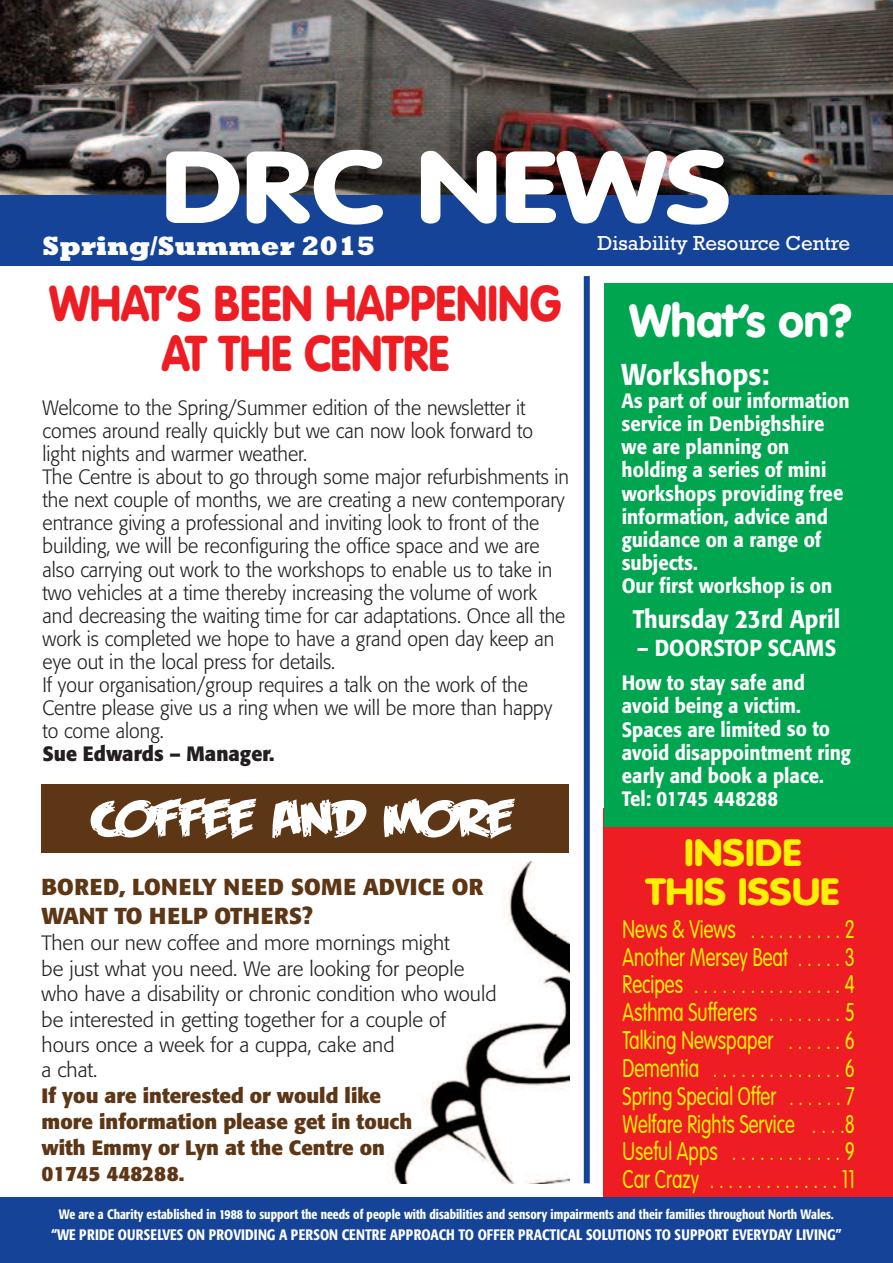
<style>
.page{position:relative;width:893px;height:1263px;background:#fff}
.page>*{position:absolute;margin:0;border:0;box-sizing:border-box;transform-origin:0 0}
.t1{font:900 100.5px "VAG Rounded";color:#fff;scale:1.2 1}
.t2{font:52.5px "Feastof Flesh BB";color:#fff;scale:1.25 1}
.t3{font:900 49.5px/49.5px "VAG Rounded";color:#ee1d23;text-align:center;scale:.9 1}
.t4{font:900 45.75px "VAG Rounded";color:#fff}
.t5{font:900 37.5px/39px "VAG Rounded";color:#fff101;text-align:center;scale:1.1 1}
.t6{font:500 29.7px "Formata";color:#fff;scale:.9 1}
.t7{font:800 27px "Rockwell";color:#fff}
.t8{font:300 25.2px/27.8px "VAG Rounded";color:#fff101;text-align:justify;scale:.75 1}
.t9{font:500 25.2px "Formata";color:#fff;scale:.9 1}
.t10{font:700 22.8px/28.8px "Formata";letter-spacing:.02em;color:#5d3616}
.t11{font:500 22.8px "Formata";color:#fff;scale:.9 1}
.t12{font:300 20.55px/23.1px "Formata";color:#231f20;scale:.95 1}
.t13{font:500 20.55px/23.1px "Formata";color:#fff;scale:.9 1}
.t14{font:300 20.55px/25.3px "Formata";color:#231f20}
.t15{font:700 20.55px/26.1px "Formata";color:#5d3616}
.t16{font:20.55px "Rockwell";color:#fff}
.t17{font:700 20.55px "Formata";color:#231f20;scale:.95 1}
.t18{font:500 condensed 15px "Formata";color:#fff;scale:.95 1}
.t19{font:500 condensed 13.5px "Formata";color:#fff;scale:.95 1}
</style>
<div class="page">
<div style="left:604px;top:808px;width:289px;height:426px;background:#ee1d23"></div>
<img style="left:0;top:0;width:893px;height:196px">
<div style="left:0;top:196px;width:893px;height:70px;background:#154398"></div>
<div style="left:0;top:1197px;width:893px;height:66px;background:#154398"></div>
<div style="left:604px;top:283px;width:289px;height:543px;background:#00a54f"></div>
<div style="left:584px;top:276px;width:6px;height:907px;background:#154398"></div>
<div style="left:42px;top:784px;width:527px;height:69px;background:#5d3616"></div>
<img style="left:388px;top:861px;width:182px;height:322px">
<h1 class="t1" style="left:162px;top:146px;width:476px">DRC NEWS</h1>
<h3 class="t7" style="left:43px;top:230px;width:334px">Spring/Summer 2015</h3>
<p class="t16" style="left:597px;top:231px;width:254px">Disability Resource Centre</p>
<h3 class="t3" style="left:49px;top:283px;width:571px">WHAT’S BEEN HAPPENING<br>AT THE CENTRE</h3>
<p class="t12" style="left:43px;top:398px;width:556px">Welcome to the Spring/Summer edition of the newsletter it comes around really quickly but we can now look forward to light nights and warmer weather.<br>The Centre is about to go through some major refurbishments in the next couple of months, we are creating a new contemporary entrance giving a professional and inviting look to front of the building, we will be reconfiguring the office space and we are also carrying out work to the workshops to enable us to take in two vehicles at a time thereby increasing the volume of work and decreasing the waiting time for car adaptations. Once all the work is completed we hope to have a grand open day keep an eye out in the local press for details.<br>If your organisation/group requires a talk on the work of the Centre please give us a ring when we will be more than happy to come along.</p>
<p class="t17" style="left:43px;top:745px;width:246px">Sue Edwards – Manager.</p>
<h3 class="t4" style="left:629px;top:302px;width:224px">What’s on?</h3>
<h3 class="t6" style="left:622px;top:361px;width:166px">Workshops:</h3>
<p class="t13" style="left:622px;top:391px;width:255px">As part of our information service in Denbighshire we are planning on holding a series of mini workshops providing free information, advice and guidance on a range of subjects.<br>Our first workshop is on</p>
<p class="t9" style="left:633px;top:608px;width:232px">Thursday 23rd April</p>
<p class="t11" style="left:637px;top:638px;width:223px">– DOORSTOP SCAMS</p>
<p class="t13" style="left:622px;top:673px;width:256px">How to stay safe and avoid being a victim.<br>Spaces are limited so to avoid disappointment ring early and book a place.<br>Tel: 01745 448288</p>
<h2 class="t2" style="left:92px;top:790px;width:338px">COFFEE AND MORE</h2>
<p class="t10" style="left:42px;top:874px;width:443px">BORED, LONELY NEED SOME ADVICE OR<br>WANT TO HELP OTHERS?</p>
<p class="t14" style="left:42px;top:932px;width:456px">Then our new coffee and more mornings might<br>be just what you need. We are looking for people who have a disability or chronic condition who would be interested in getting together for a couple of hours once a week for a cuppa, cake and<br>a chat.</p>
<p class="t15" style="left:42px;top:1084px;width:372px">If you are interested or would like more information please get in touch with Emmy or Lyn at the Centre on<br>01745 448288.</p>
<h3 class="t5" style="left:646px;top:836px;width:177px">INSIDE<br>THIS ISSUE</h3>
<p class="t8" style="left:623px;top:917px;width:311px">News &amp; Views . . . . . . . . . . 2<br>Another Mersey Beat . . . . . 3<br>Recipes . . . . . . . . . . . . . . . . 4<br>Asthma Sufferers . . . . . . . . 5<br>Talking Newspaper . . . . . . 6<br>Dementia . . . . . . . . . . . . . . 6<br>Spring Special Offer . . . . . . 7<br>Welfare Rights Service . . . .8<br>Useful Apps . . . . . . . . . . . . 9<br>Car Crazy . . . . . . . . . . . . . . 11</p>
<p class="t19" style="left:59px;top:1209px;width:817px">We are a Charity established in 1988 to support the needs of people with disabilities and sensory impairments and their families throughout North Wales.</p>
<p class="t18" style="left:51px;top:1229px;width:834px">“WE PRIDE OURSELVES ON PROVIDING A PERSON CENTRE APPROACH TO OFFER PRACTICAL SOLUTIONS TO SUPPORT EVERYDAY LIVING”</p>
</div>
